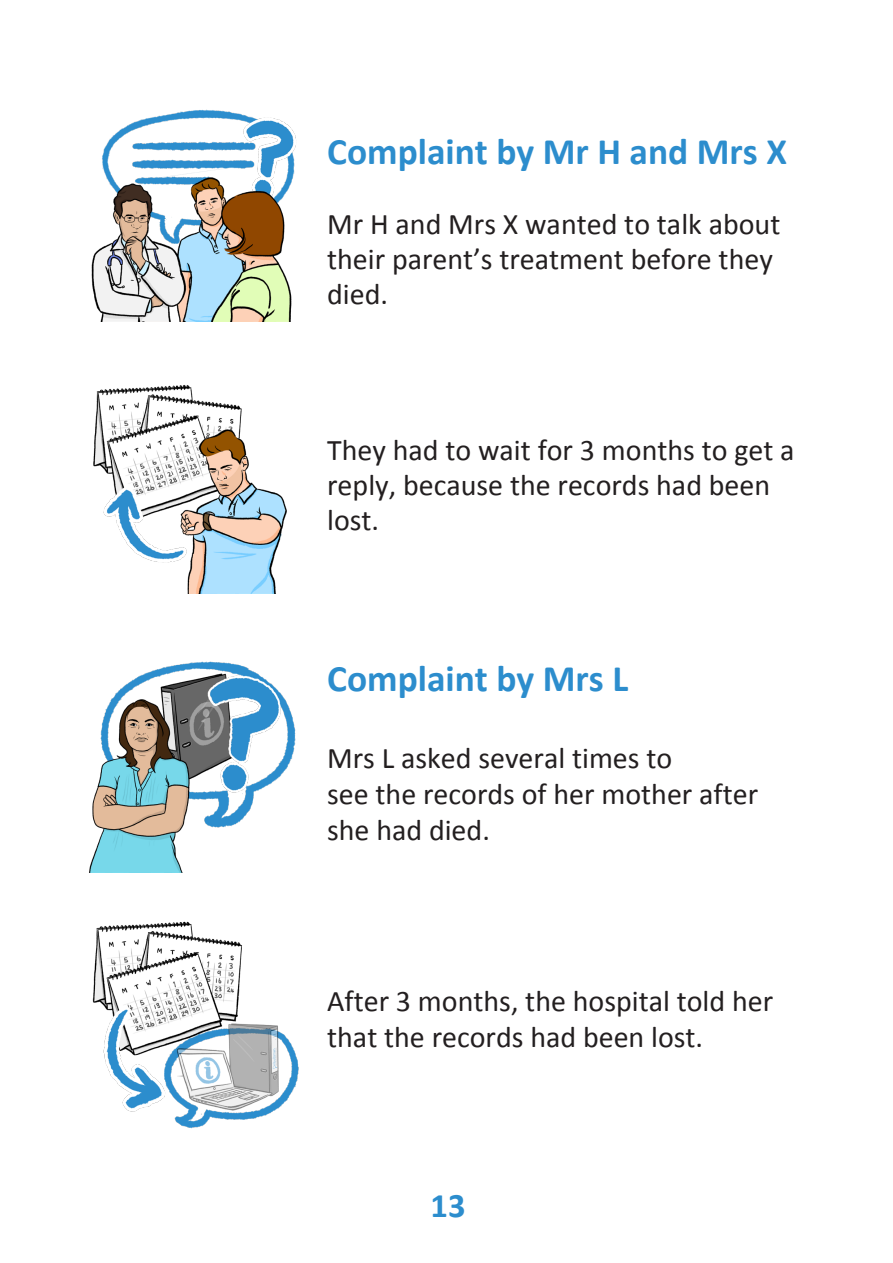
<style>
.page{position:relative;width:893px;height:1263px;background:#fff}
.page>*{position:absolute;margin:0;border:0;box-sizing:border-box;transform-origin:0 0}
.t1{font:700 37.5px "Calibri";color:#2c8dcd}
.t2{font:700 34.5px "Calibri";color:#2c8dcd}
.t3{font:30px/35.2px "Calibri";color:#231f20}
</style>
<div class="page">
<img style="left:91px;top:109px;width:205px;height:212px">
<img style="left:93px;top:385px;width:194px;height:208px">
<img style="left:89px;top:661px;width:207px;height:211px">
<img style="left:92px;top:921px;width:207px;height:208px">
<p class="t1" style="left:327px;top:128px;width:461px">Complaint by Mr H and Mrs X</p>
<p class="t3" style="left:327px;top:206px;width:455px">Mr H and Mrs X wanted to talk about their parent’s treatment before they died.</p>
<p class="t3" style="left:327px;top:432px;width:469px">They had to wait for 3 months to get a reply, because the records had been lost.</p>
<p class="t1" style="left:327px;top:655px;width:303px">Complaint by Mrs L</p>
<p class="t3" style="left:327px;top:740px;width:432px;line-height:36px">Mrs L asked several times to<br>see the records of her mother after she had died.</p>
<p class="t3" style="left:327px;top:983px;width:448px;line-height:36px">After 3 months, the hospital told her that the records had been lost.</p>
<p class="t2" style="left:431px;top:1183px;width:36px">13</p>
</div>
